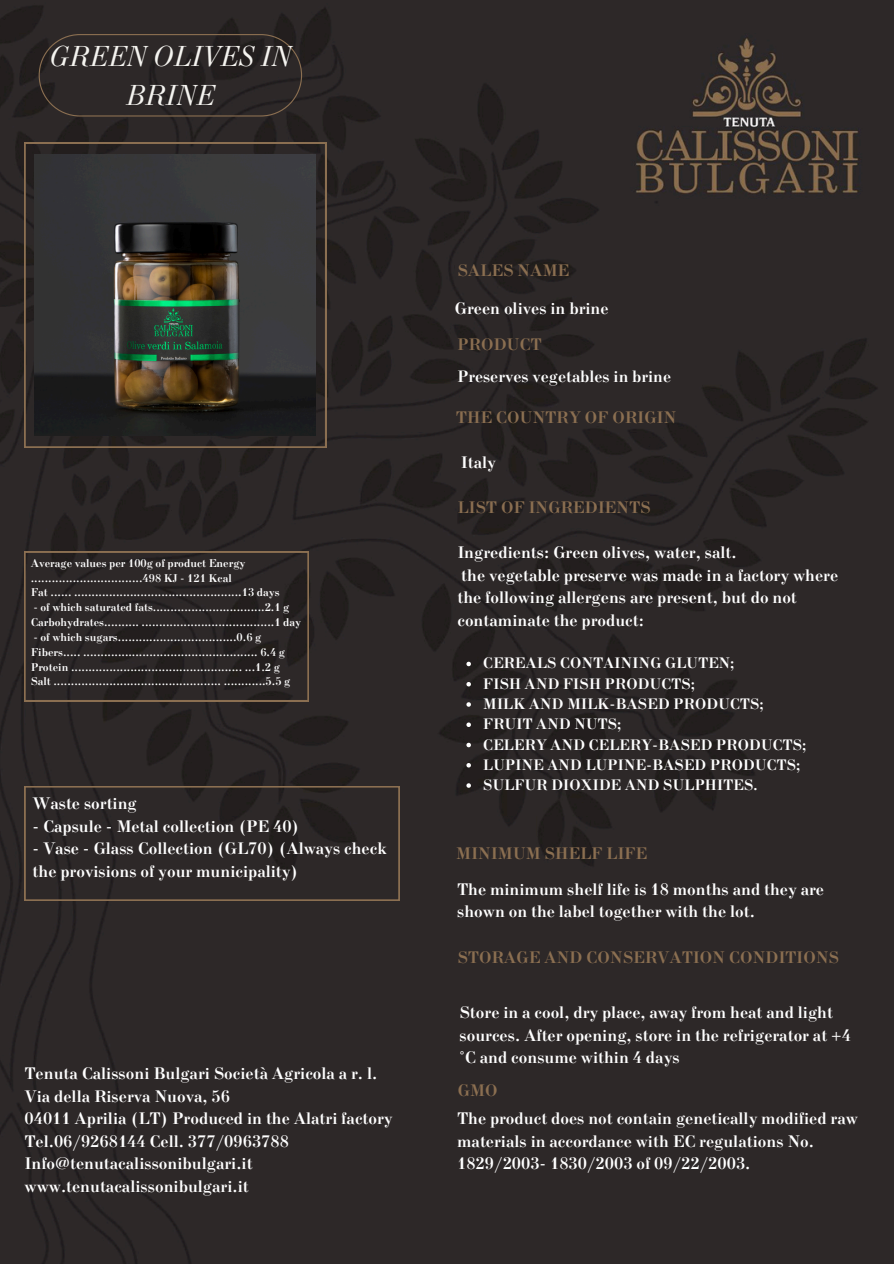
<style>
.page{position:relative;width:894px;height:1264px;background:#fff}
.page>*{position:absolute;margin:0;border:0;box-sizing:border-box;transform-origin:0 0}
.t1{font:italic 28.5px/39.3px "New Standard";color:#f5f4f0;text-align:center}
.t2{font:700 16.5px/22.5px "New Standard";color:#fff}
.t3{font:700 16.5px "New Standard";color:#8b6f51}
.t4{font:700 16.35px "New Standard";color:#fff}
.t5{font:700 15px "New Standard";color:#fff}
.t6{font:700 11.1px/14.9px "New Standard";color:#fff}
</style>
<div class="page">
<img style="left:0;top:0;width:893px;height:1263px">
<svg style="left:25px;top:786px;width:374px;height:114px;background:#2d2827"></svg>
<svg style="left:25px;top:143px;width:301px;height:304px;background:#312a27"></svg>
<svg style="left:39px;top:34px;width:263px;height:82px;background:#2d2726"></svg>
<svg style="left:25px;top:552px;width:283px;height:149px;background:#2b2625"></svg>
<img style="left:34px;top:154px;width:282px;height:281px">
<svg style="left:466px;top:661px;width:5px;height:5px"></svg>
<svg style="left:466px;top:682px;width:5px;height:4px"></svg>
<svg style="left:466px;top:702px;width:5px;height:4px"></svg>
<svg style="left:466px;top:722px;width:5px;height:5px"></svg>
<svg style="left:466px;top:742px;width:5px;height:5px"></svg>
<svg style="left:466px;top:763px;width:5px;height:4px"></svg>
<svg style="left:466px;top:783px;width:5px;height:4px"></svg>
<h1 class="t1" style="left:50px;top:36px;width:243px">GREEN OLIVES IN<br>BRINE</h1>
<h3 class="t6" style="left:31px;top:555px;width:216px">Average values per 100g of product Energy ................................498 KJ - 121 Kcal</h3>
<h2 class="t6" style="left:31px;top:585px;width:250px">Fat ...... ................................................13 days</h2>
<h3 class="t6" style="left:31px;top:600px;width:272px">- of which saturated fats................................2.1 g<br>Carbohydrates.......... ......................................1 day</h3>
<h3 class="t6" style="left:33px;top:629px;width:229px">- of which sugars..................................0.6 g</h3>
<h2 class="t6" style="left:31px;top:644px;width:256px">Fibers..... .................................................. 6.4 g<br>Protein ................................................. ...1.2 g</h2>
<h3 class="t6" style="left:31px;top:674px;width:261px">Salt ................................................ ............5.5 g</h3>
<p class="t2" style="left:33px;top:792px;width:106px">Waste sorting</p>
<p class="t2" style="left:33px;top:814px;width:268px">- Capsule - Metal collection (PE 40)</p>
<p class="t2" style="left:33px;top:837px;width:356px">- Vase - Glass Collection (GL70) (Always check the provisions of your municipality)</p>
<p class="t2" style="left:25px;top:1062px;width:369px">Tenuta Calissoni Bulgari Società Agricola a r. l.<br>Via della Riserva Nuova, 56<br>04011 Aprilia (LT) Produced in the Alatri factory Tel.06/9268144 Cell. 377/0963788<br>Info@tenutacalissonibulgari.it www.tenutacalissonibulgari.it</p>
<p class="t3" style="left:457px;top:260px;width:113px">SALES NAME</p>
<h2 class="t2" style="left:454px;top:297px;width:155px">Green olives in brine</h2>
<p class="t3" style="left:457px;top:334px;width:86px">PRODUCT</p>
<p class="t4" style="left:457px;top:365px;width:215px">Preserves vegetables in brine</p>
<p class="t3" style="left:456px;top:407px;width:222px">THE COUNTRY OF ORIGIN</p>
<p class="t2" style="left:461px;top:451px;width:37px">Italy</p>
<h3 class="t3" style="left:457px;top:497px;width:194px">LIST OF INGREDIENTS</h3>
<h2 class="t2" style="left:457px;top:541px;width:382px">Ingredients: Green olives, water, salt.<br>the vegetable preserve was made in a factory where the following allergens are present, but do not contaminate the product:</h2>
<h3 class="t5" style="left:483px;top:653px;width:253px">CEREALS CONTAINING GLUTEN;</h3>
<h2 class="t5" style="left:483px;top:674px;width:213px">FISH AND FISH PRODUCTS;</h2>
<h3 class="t5" style="left:483px;top:694px;width:282px">MILK AND MILK-BASED PRODUCTS;</h3>
<h2 class="t5" style="left:483px;top:714px;width:140px">FRUIT AND NUTS;</h2>
<h3 class="t5" style="left:483px;top:734px;width:325px">CELERY AND CELERY-BASED PRODUCTS;</h3>
<h2 class="t5" style="left:483px;top:755px;width:318px">LUPINE AND LUPINE-BASED PRODUCTS;</h2>
<h3 class="t5" style="left:483px;top:775px;width:276px">SULFUR DIOXIDE AND SULPHITES.</h3>
<p class="t3" style="left:456px;top:843px;width:193px">MINIMUM SHELF LIFE</p>
<p class="t2" style="left:457px;top:877px;width:368px">The minimum shelf life is 18 months and they are shown on the label together with the lot.</p>
<p class="t3" style="left:457px;top:946px;width:383px">STORAGE AND CONSERVATION CONDITIONS</p>
<p class="t2" style="left:459px;top:1001px;width:393px">Store in a cool, dry place, away from heat and light sources. After opening, store in the refrigerator at +4 °C and consume within 4 days</p>
<p class="t3" style="left:457px;top:1079px;width:42px">GMO</p>
<p class="t2" style="left:457px;top:1107px;width:402px">The product does not contain genetically modified raw materials in accordance with EC regulations No.<br>1829/2003- 1830/2003 of 09/22/2003.</p>
</div>
